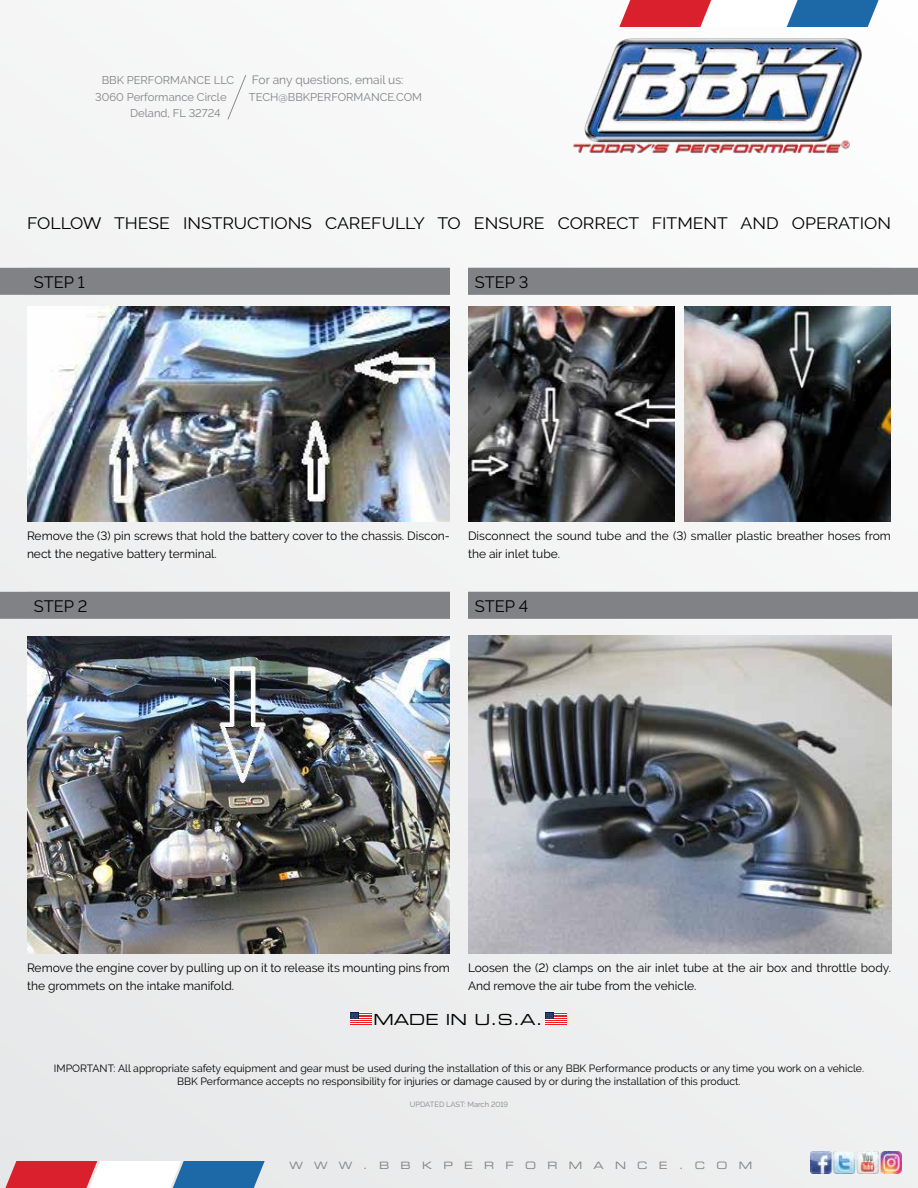
<style>
.page{position:relative;width:918px;height:1188px;background:#f2f3f3}
.page>*{position:absolute;margin:0;border:0;box-sizing:border-box;transform-origin:0 0}
.t1{font:16.5px "Raleway";color:#000;scale:1.07 1}
.t2{font:16.5px "Raleway";color:#000}
.t3{font:15.3px "Eurostile Extended Two";color:#000}
.t4{font:12px "Raleway";color:#000}
.t5{font:12px "Raleway";color:#808285}
.t6{font:11.25px "Raleway";color:#808285}
.t7{font:10.5px/12.6px "Raleway";color:#000;text-align:center}
.t8{font:10.2px "Eurostile Extended Two";letter-spacing:1.11em;color:#808285}
.t9{font:7.5px "Raleway";color:#808285}
</style>
<div class="page">
<svg style="left:619px;top:0;width:265px;height:27px"></svg>
<svg style="left:0;top:1161px;width:265px;height:27px"></svg>
<img style="left:573px;top:37px;width:290px;height:117px">
<svg style="left:227px;top:75px;width:19px;height:45px"></svg>
<svg style="left:545px;top:1013px;width:22px;height:12px"></svg>
<svg style="left:350px;top:1013px;width:21px;height:12px"></svg>
<img style="left:810px;top:1152px;width:92px;height:21px">
<div style="left:468px;top:592px;width:450px;height:27px;background:#808285"></div>
<div style="left:468px;top:268px;width:450px;height:27px;background:#808285"></div>
<div style="left:0;top:592px;width:450px;height:27px;background:#808285"></div>
<div style="left:0;top:268px;width:450px;height:27px;background:#808285"></div>
<img style="left:27px;top:306px;width:423px;height:216px">
<img style="left:468px;top:306px;width:206px;height:216px">
<img style="left:685px;top:306px;width:206px;height:216px">
<img style="left:27px;top:637px;width:423px;height:317px">
<img style="left:468px;top:636px;width:424px;height:318px">
<p class="t6" style="left:102px;top:74px;width:134px">BBK PERFORMANCE LLC</p>
<p class="t6" style="left:95px;top:90px;width:133px">3060 Performance Circle</p>
<p class="t6" style="left:130px;top:107px;width:92px">Deland, FL 32724</p>
<p class="t5" style="left:252px;top:73px;width:153px">For any questions, email us:</p>
<p class="t6" style="left:249px;top:90px;width:175px">TECH@BBKPERFORMANCE.COM</p>
<h1 class="t1" style="left:27px;top:214px;width:809px">FOLLOW THESE INSTRUCTIONS CAREFULLY TO ENSURE CORRECT FITMENT AND OPERATION</h1>
<p class="t2" style="left:34px;top:273px;width:52px">STEP 1</p>
<p class="t2" style="left:475px;top:273px;width:55px">STEP 3</p>
<p class="t4" style="left:27px;top:529px;width:425px">Remove the (3) pin screws that hold the battery cover to the chassis. Discon-</p>
<p class="t4" style="left:468px;top:529px;width:424px">Disconnect the sound tube and the (3) smaller plastic breather hoses from</p>
<p class="t4" style="left:27px;top:547px;width:191px">nect the negative battery terminal.</p>
<p class="t4" style="left:468px;top:547px;width:94px">the air inlet tube.</p>
<p class="t2" style="left:34px;top:597px;width:55px">STEP 2</p>
<p class="t2" style="left:475px;top:597px;width:55px">STEP 4</p>
<p class="t4" style="left:27px;top:961px;width:425px">Remove the engine cover by pulling up on it to release its mounting pins from</p>
<p class="t4" style="left:468px;top:961px;width:425px">Loosen the (2) clamps on the air inlet tube at the air box and throttle body.</p>
<p class="t4" style="left:27px;top:979px;width:209px">the grommets on the intake manifold.</p>
<p class="t4" style="left:468px;top:979px;width:230px">And remove the air tube from the vehicle.</p>
<p class="t3" style="left:373px;top:1009px;width:171px">MADE IN U.S.A.</p>
<p class="t7" style="left:54px;top:1062px;width:812px">IMPORTANT: All appropriate safety equipment and gear must be used during the installation of this or any BBK Performance products or any time you work on a vehicle.<br>BBK Performance accepts no responsibility for injuries or damage caused by or during the installation of this product.</p>
<p class="t9" style="left:410px;top:1100px;width:100px">UPDATED LAST: March 2019</p>
<p class="t8" style="left:289px;top:1158px;width:464px">WWW.BBKPERFORMANCE.COM</p>
</div>
